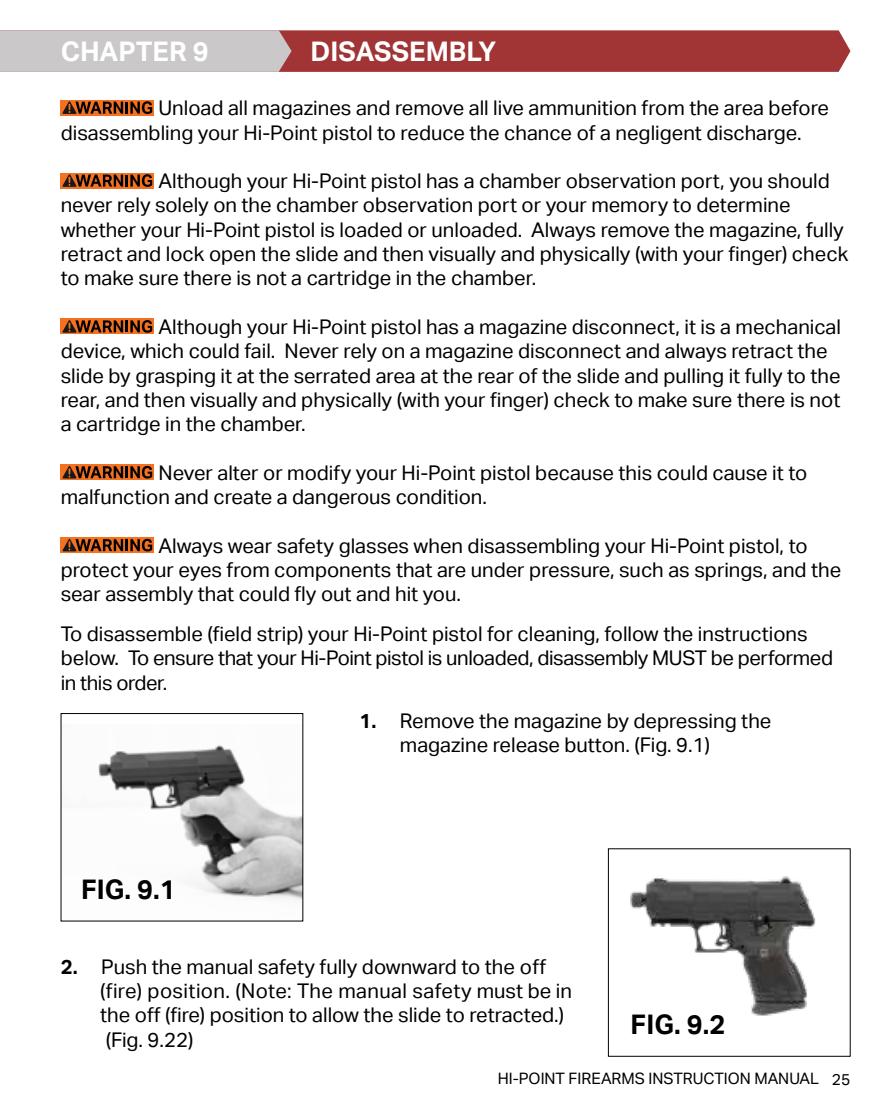
<style>
.page{position:relative;width:891px;height:1114px;background:#fff}
.page>*{position:absolute;margin:0;border:0;box-sizing:border-box;transform-origin:0 0}
.t1{font:700 27px "Aktiv Grotesk";color:#fff}
.t2{font:700 27px "Aktiv Grotesk";color:#000}
.t3{font:20.25px/24.3px "Aktiv Grotesk";color:#000}
.t4{font:20.25px/24.3px "Aktiv Grotesk";letter-spacing:-.02em;color:#000}
.t5{font:20.25px "Aktiv Grotesk";letter-spacing:.02em;color:#000}
.t6{font:15.75px "Aktiv Grotesk";color:#000}
.s1{font-weight:700}
</style>
<div class="page">
<svg style="left:0;top:30px;width:850px;height:42px;background:#b06868"></svg>
<svg style="left:61px;top:100px;width:93px;height:15px"></svg>
<svg style="left:62px;top:101px;width:90px;height:13px"></svg>
<svg style="left:61px;top:173px;width:93px;height:15px"></svg>
<svg style="left:62px;top:174px;width:90px;height:13px"></svg>
<svg style="left:61px;top:319px;width:93px;height:15px"></svg>
<svg style="left:62px;top:320px;width:90px;height:13px"></svg>
<svg style="left:61px;top:465px;width:93px;height:15px"></svg>
<svg style="left:62px;top:466px;width:90px;height:12px"></svg>
<svg style="left:61px;top:537px;width:93px;height:16px"></svg>
<svg style="left:62px;top:539px;width:90px;height:12px"></svg>
<img style="left:98px;top:745px;width:203px;height:155px">
<img style="left:630px;top:876px;width:186px;height:140px">
<h1 class="t1" style="left:61px;top:36px;width:149px">CHAPTER 9</h1>
<h1 class="t1" style="left:310px;top:36px;width:187px">DISASSEMBLY</h1>
<p class="t3" style="left:61px;top:96px;width:770px;text-indent:98px">Unload all magazines and remove all live ammunition from the area before disassembling your Hi-Point pistol to reduce the chance of a negligent discharge.</p>
<p class="t3" style="left:61px;top:169px;width:789px;text-indent:98px">Although your Hi-Point pistol has a chamber observation port, you should never rely solely on the chamber observation port or your memory to determine whether your Hi-Point pistol is loaded or unloaded. Always remove the magazine, fully retract and lock open the slide and then visually and physically (with your finger) check to make sure there is not a cartridge in the chamber.</p>
<p class="t3" style="left:61px;top:315px;width:782px;text-indent:98px">Although your Hi-Point pistol has a magazine disconnect, it is a mechanical device, which could fail. Never rely on a magazine disconnect and always retract the slide by grasping it at the serrated area at the rear of the slide and pulling it fully to the rear, and then visually and physically (with your finger) check to make sure there is not a cartridge in the chamber.</p>
<p class="t3" style="left:61px;top:461px;width:748px;text-indent:98px">Never alter or modify your Hi-Point pistol because this could cause it to malfunction and create a dangerous condition.</p>
<p class="t3" style="left:61px;top:533px;width:782px;text-indent:98px">Always wear safety glasses when disassembling your Hi-Point pistol, to protect your eyes from components that are under pressure, such as springs, and the sear assembly that could fly out and hit you.</p>
<p class="t4" style="left:61px;top:622px;width:774px">To disassemble (field strip) your Hi-Point pistol for cleaning, follow the instructions below. To ensure that your Hi-Point pistol is unloaded, disassembly MUST be performed in this order.</p>
<p class="t3" style="left:400px;top:708px;width:373px;text-indent:-40px"><span class="s1">1.</span> Remove the magazine by depressing the magazine release button. (Fig. 9.1)</p>
<h1 class="t2" style="left:81px;top:874px;width:96px">FIG. 9.1</h1>
<p class="t3" style="left:61px;top:954px;width:487px"><span class="s1">2.</span> Push the manual safety fully downward to the off</p>
<p class="t5" style="left:100px;top:979px;width:473px">(fire) position. (Note: The manual safety must be in</p>
<p class="t3" style="left:61px;top:1003px;width:505px">-----the off (fire) position to allow the slide to retracted.)</p>
<p class="t3" style="left:106px;top:1027px;width:89px">(Fig. 9.22)</p>
<h1 class="t2" style="left:631px;top:1009px;width:96px">FIG. 9.2</h1>
<p class="t6" style="left:498px;top:1070px;width:354px">HI-POINT FIREARMS INSTRUCTION MANUAL 25</p>
</div>
